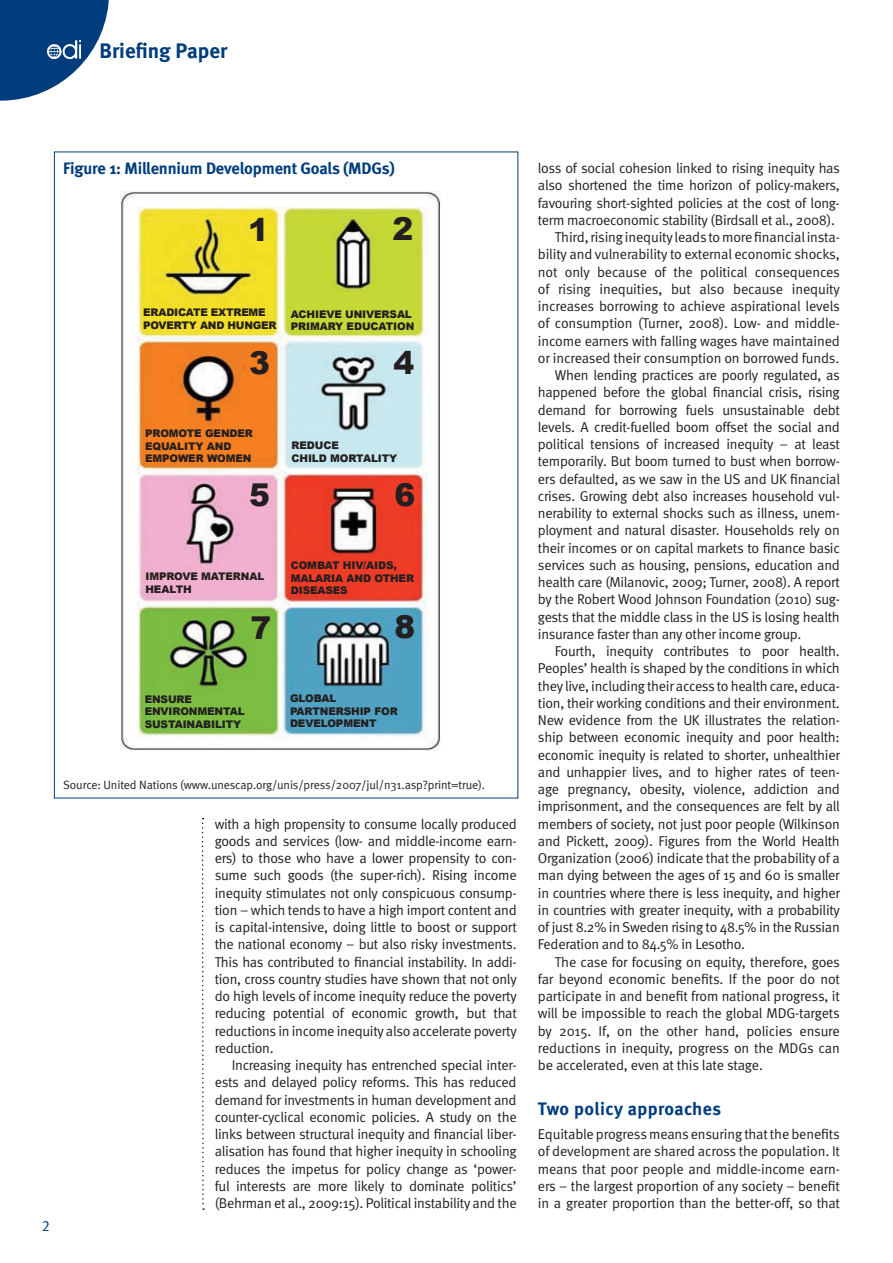
<style>
.page{position:relative;width:893px;height:1263px;background:#fff}
.page>*{position:absolute;margin:0;border:0;box-sizing:border-box;transform-origin:0 0}
.t1{font:900 31.5px "Arial";color:#231f20}
.c3_Strapline_left{font:700 21px "Meta";color:#013d7d}
._4_Subhead{font:700 18px "Meta";letter-spacing:.02em;color:#013d7d}
.b3_Box_head{font:700 16.5px "Meta";letter-spacing:-.01em;color:#013d7d}
.t2{font:15px "Meta Normal Expert";color:#013d7d}
._1_Body_text{font:14.25px/17.2px "Meta Normal";letter-spacing:-.02em;color:#231f20;text-align:justify}
._2_Body_no_indent{font:14.25px/17.2px "Meta Normal";letter-spacing:-.01em;color:#231f20;text-align:justify}
.b2_Box_text_no_inden{font:12px "Meta Normal";letter-spacing:-.01em;color:#231f20}
.t3{font:900 10.5px/12.6px "Arial";letter-spacing:-.01em;color:#231f20}
</style>
<div class="page">
<svg style="left:0;top:0;width:109px;height:101px"></svg>
<svg style="left:47px;top:40px;width:33px;height:19px"></svg>
<img style="left:48px;top:41px;width:32px;height:18px">
<svg style="left:201px;top:818px;width:3px;height:392px"></svg>
<img style="left:121px;top:191px;width:319px;height:560px">
<p class="c3_Strapline_left" style="left:99px;top:38px;width:129px">Briefing Paper</p>
<p class="b3_Box_head" style="left:63px;top:158px;width:333px">Figure 1: Millennium Development Goals (MDGs)</p>
<p class="t1" style="left:248px;top:207px;width:22px">1</p>
<p class="t1" style="left:392px;top:205px;width:22px">2</p>
<p class="t3" style="left:143px;top:306px;width:135px">ERADICATE EXTREME<br>POVERTY AND HUNGER</p>
<p class="t3" style="left:291px;top:307px;width:125px">ACHIEVE UNIVERSAL<br>PRIMARY EDUCATION</p>
<p class="t1" style="left:249px;top:340px;width:22px">3</p>
<p class="t1" style="left:394px;top:340px;width:22px">4</p>
<p class="t3" style="left:145px;top:427px;width:109px">PROMOTE GENDER<br>EQUALITY AND<br>EMPOWER WOMEN</p>
<p class="t3" style="left:291px;top:439px;width:107px">REDUCE<br>CHILD MORTALITY</p>
<p class="t1" style="left:249px;top:472px;width:22px">5</p>
<p class="t1" style="left:395px;top:472px;width:22px">6</p>
<p class="t3" style="left:145px;top:570px;width:120px">IMPROVE MATERNAL<br>HEALTH</p>
<p class="t3" style="left:291px;top:558px;width:125px">COMBAT HIV/AIDS,<br>MALARIA AND OTHER<br>DISEASES</p>
<p class="t1" style="left:250px;top:605px;width:22px">7</p>
<p class="t1" style="left:395px;top:604px;width:22px">8</p>
<p class="t3" style="left:145px;top:692px;width:102px">ENSURE<br>ENVIRONMENTAL<br>SUSTAINABILITY</p>
<p class="t3" style="left:290px;top:692px;width:109px">GLOBAL<br>PARTNERSHIP FOR<br>DEVELOPMENT</p>
<p class="t2" style="left:42px;top:1218px;width:9px">2</p>
<p class="b2_Box_text_no_inden" style="left:63px;top:778px;width:423px">Source: United Nations (www.unescap.org/unis/press/2007/jul/n31.asp?print=true).</p>
<p class="_1_Body_text" style="left:215px;top:815px;width:304px">with a high propensity to consume locally produced goods and services (low- and middle-income earn&shy;ers) to those who have a lower propensity to con&shy;sume such goods (the super-rich). Rising income inequity stimulates not only conspicuous consump&shy;tion – which tends to have a high import content and is capital-intensive, doing little to boost or support the national economy – but also risky investments.<br>This has contributed to financial instability. In addi&shy;tion, cross country studies have shown that not only do high levels of income inequity reduce the poverty reducing potential of economic growth, but that reductions in income inequity also accelerate poverty reduction.</p>
<p class="_1_Body_text" style="left:215px;top:1056px;width:303px;text-indent:17px">Increasing inequity has entrenched special inter&shy;ests and delayed policy reforms. This has reduced demand for investments in human development and counter-cyclical economic policies. A study on the links between structural inequity and financial liber&shy;alisation has found that higher inequity in schooling reduces the impetus for policy change as ‘power&shy;ful interests are more likely to dominate politics’ (Behrman et al., 2009:15). Political instability and the</p>
<p class="_1_Body_text" style="left:538px;top:159px;width:303px">loss of social cohesion linked to rising inequity has also shortened the time horizon of policy-makers, favouring short-sighted policies at the cost of long&shy;term macroeconomic stability (Birdsall et al., 2008).</p>
<p class="_1_Body_text" style="left:538px;top:228px;width:304px;text-indent:17px">Third, rising inequity leads to more financial insta&shy;bility and vulnerability to external economic shocks, not only because of the political consequences of rising inequities, but also because inequity increases borrowing to achieve aspirational levels of consumption (Turner, 2008). Low- and middle&shy;income earners with falling wages have maintained or increased their consumption on borrowed funds.</p>
<p class="_1_Body_text" style="left:538px;top:366px;width:304px;text-indent:17px">When lending practices are poorly regulated, as happened before the global financial crisis, rising demand for borrowing fuels unsustainable debt levels. A credit-fuelled boom offset the social and political tensions of increased inequity – at least temporarily. But boom turned to bust when borrow&shy;ers defaulted, as we saw in the US and UK financial crises. Growing debt also increases household vul&shy;nerability to external shocks such as illness, unem&shy;ployment and natural disaster. Households rely on their incomes or on capital markets to finance basic services such as housing, pensions, education and health care (Milanovic, 2009; Turner, 2008). A report by the Robert Wood Johnson Foundation (2010) sug&shy;gests that the middle class in the US is losing health insurance faster than any other income group.</p>
<p class="_1_Body_text" style="left:538px;top:642px;width:304px;text-indent:17px">Fourth, inequity contributes to poor health.<br>Peoples’ health is shaped by the conditions in which they live, including their access to health care, educa&shy;tion, their working conditions and their environment.<br>New evidence from the UK illustrates the relation&shy;ship between economic inequity and poor health: economic inequity is related to shorter, unhealthier and unhappier lives, and to higher rates of teen&shy;age pregnancy, obesity, violence, addiction and imprisonment, and the consequences are felt by all members of society, not just poor people (Wilkinson and Pickett, 2009). Figures from the World Health Organization (2006) indicate that the probability of a man dying between the ages of 15 and 60 is smaller in countries where there is less inequity, and higher in countries with greater inequity, with a probability of just 8.2% in Sweden rising to 48.5% in the Russian Federation and to 84.5% in Lesotho.</p>
<p class="_1_Body_text" style="left:538px;top:953px;width:304px;text-indent:17px">The case for focusing on equity, therefore, goes far beyond economic benefits. If the poor do not participate in and benefit from national progress, it will be impossible to reach the global MDG-targets by 2015. If, on the other hand, policies ensure reductions in inequity, progress on the MDGs can be accelerated, even at this late stage.</p>
<p class="_4_Subhead" style="left:538px;top:1097px;width:185px">Two policy approaches</p>
<p class="_2_Body_no_indent" style="left:538px;top:1125px;width:304px">Equitable progress means ensuring that the benefits of development are shared across the population. It means that poor people and middle-income earn&shy;ers – the largest proportion of any society – benefit in a greater proportion than the better-off, so that</p>
</div>
